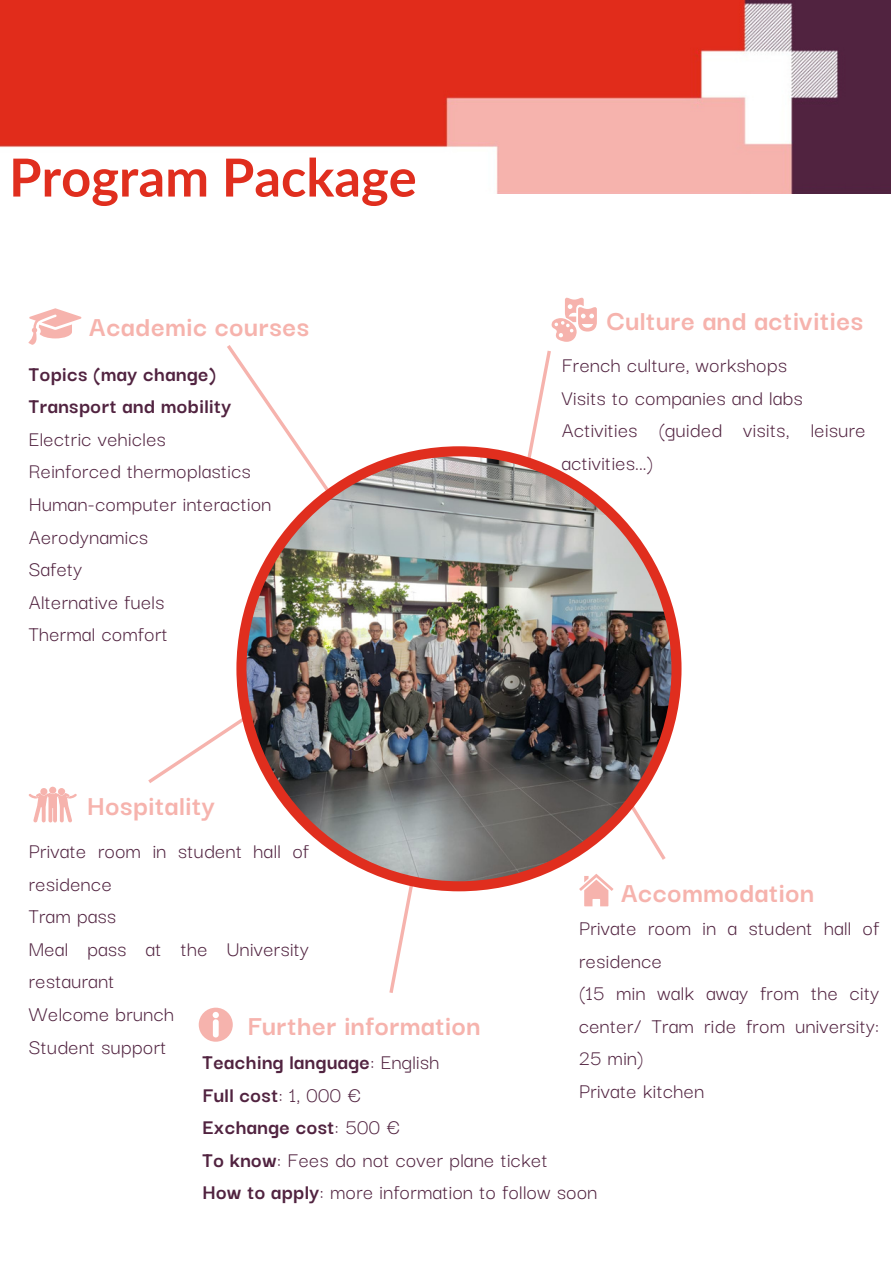
<style>
.page{position:relative;width:893px;height:1264px;background:#fff}
.page>*{position:absolute;margin:0;border:0;box-sizing:border-box;transform-origin:0 0}
.t1{font:700 52.5px "Lato";color:#e02e1e}
.t2{font:700 30px "Darker Grotesque";letter-spacing:.02em;color:#f6b3ad}
.t3{font:22.5px/32.5px "Darker Grotesque";letter-spacing:.02em;color:#512340}
.t4{font:700 22.5px "Darker Grotesque";letter-spacing:.02em;color:#512340}
.s1{font-weight:400}
.s2{font-weight:700}
</style>
<div class="page">
<img style="left:0;top:0;width:890px;height:193px">
<svg style="left:387px;top:350px;width:166px;height:643px"></svg>
<svg style="left:227px;top:345px;width:290px;height:145px"></svg>
<svg style="left:567px;top:531px;width:101px;height:332px"></svg>
<svg style="left:148px;top:607px;width:121px;height:178px"></svg>
<svg style="left:29px;top:786px;width:48px;height:36px"></svg>
<div style="left:236px;top:446px;width:445px;height:445px;background:#e02e1e;border-radius:50%"></div>
<img style="left:246px;top:456px;width:425px;height:425px;border-radius:50%">
<svg style="left:579px;top:874px;width:34px;height:32px"></svg>
<svg style="left:28px;top:308px;width:53px;height:37px"></svg>
<svg style="left:551px;top:298px;width:46px;height:43px"></svg>
<svg style="left:199px;top:1007px;width:33px;height:34px"></svg>
<p class="t1" style="left:9px;top:145px;width:409px">Program Package</p>
<p class="t2" style="left:89px;top:304px;width:222px">Academic courses</p>
<p class="t4" style="left:29px;top:356px;width:189px">Topics (may change)</p>
<p class="t4" style="left:29px;top:389px;width:204px">Transport and mobility</p>
<p class="t3" style="left:29px;top:421px;width:138px">Electric vehicles</p>
<p class="t3" style="left:29px;top:453px;width:223px">Reinforced thermoplastics</p>
<p class="t3" style="left:29px;top:486px;width:244px">Human-computer interaction</p>
<p class="t3" style="left:29px;top:518px;width:121px">Aerodynamics</p>
<p class="t3" style="left:29px;top:551px;width:55px">Safety</p>
<p class="t3" style="left:29px;top:584px;width:137px">Alternative fuels</p>
<p class="t3" style="left:29px;top:616px;width:140px">Thermal comfort</p>
<p class="t2" style="left:87px;top:783px;width:129px">Hospitality</p>
<p class="t2" style="left:606px;top:298px;width:258px">Culture and activities</p>
<p class="t3" style="left:561px;top:347px;width:227px">French culture, workshops</p>
<p class="t3" style="left:561px;top:380px;width:242px">Visits to companies and labs</p>
<p class="t3" style="left:561px;top:412px;width:305px">Activities (guided visits, leisure activities...)</p>
<p class="t3" style="left:29px;top:833px;width:282px">Private room in student hall of residence</p>
<p class="t3" style="left:29px;top:898px;width:89px">Tram pass</p>
<p class="t3" style="left:29px;top:931px;width:282px">Meal pass at the University restaurant</p>
<p class="t3" style="left:29px;top:996px;width:147px">Welcome brunch</p>
<p class="t3" style="left:29px;top:1028px;width:139px">Student support</p>
<p class="t2" style="left:620px;top:870px;width:195px">Accommodation</p>
<p class="t3" style="left:579px;top:910px;width:302px">Private room in a student hall of residence</p>
<p class="t3" style="left:579px;top:975px;width:302px;text-align:justify">(15 min walk away from the city center/ Tram ride from university:<br>25 min)</p>
<p class="t3" style="left:579px;top:1073px;width:127px">Private kitchen</p>
<p class="t2" style="left:247px;top:1003px;width:234px">Further information</p>
<p class="t4" style="left:202px;top:1045px;width:238px">Teaching language<span class="s1">: English</span></p>
<p class="t4" style="left:202px;top:1077px;width:160px">Full cost<span class="s1">: 1, 000 €</span></p>
<p class="t4" style="left:202px;top:1110px;width:199px">Exchange cost<span class="s1">: 500 €</span></p>
<p class="t3" style="left:202px;top:1141px;width:346px"><span class="s2">To know</span>: Fees do not cover plane ticket</p>
<p class="t3" style="left:202px;top:1174px;width:396px"><span class="s2">How to apply</span>: more information to follow soon</p>
</div>
